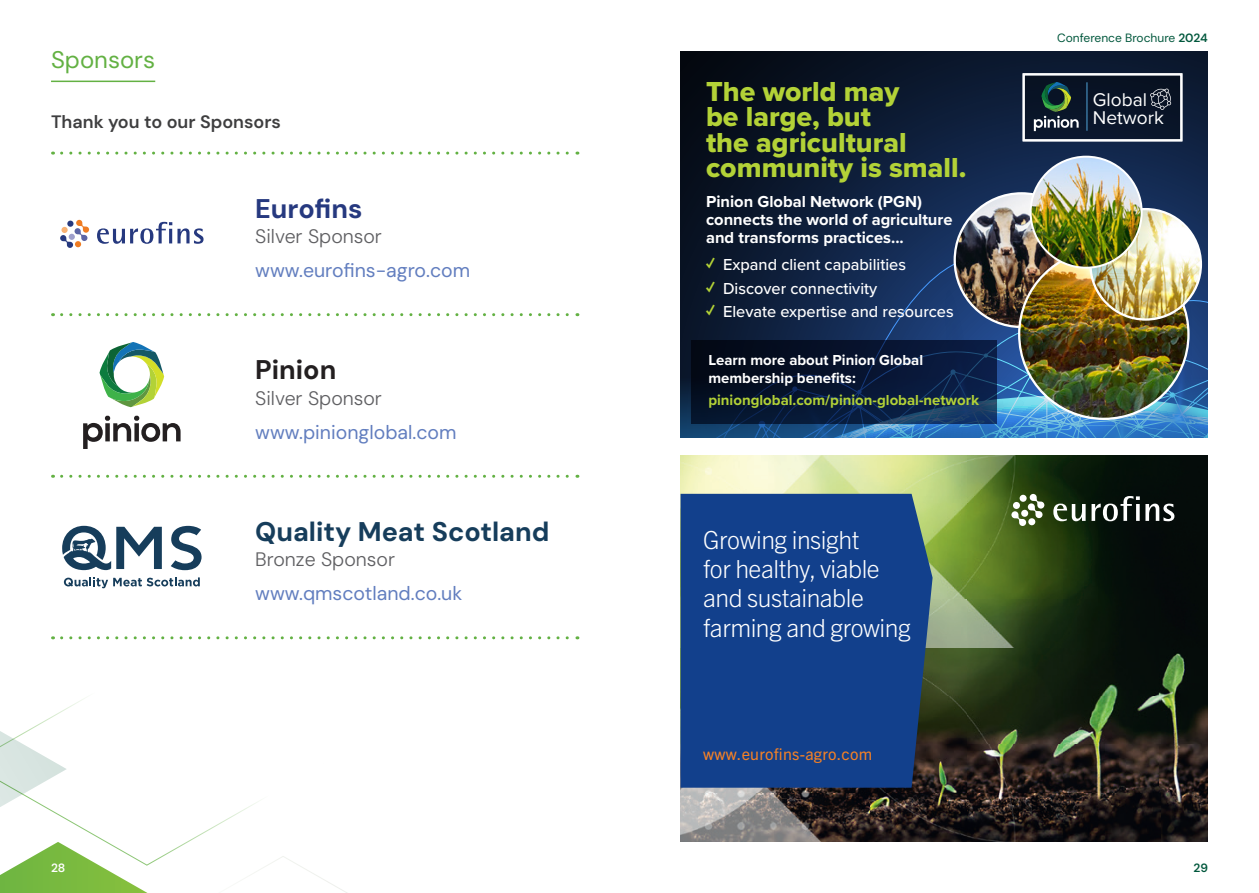
<style>
.page{position:relative;width:1259px;height:893px;background:#fff}
.page>*{position:absolute;margin:0;border:0;box-sizing:border-box;transform-origin:0 0}
.t1{font:28.5px/25.5px "Proxima Nova Extrabld";color:#b3d237}
.t2{font:700 27px "DM Sans";color:#163d5b}
.t3{font:700 27px "DM Sans";color:#26397f}
.t4{font:700 27px "DM Sans";color:#231f20}
.t5{font:300 24.9px/29.4px "Trade Gothic Next LT Pro";letter-spacing:-.02em;color:#fff}
.t6{font:24px "DM Sans";color:#63b143}
.t7{font:19.5px "DM Sans";color:#627ebf}
.t8{font:300 19.5px "DM Sans";color:#5f5f62}
.t9{font:19.05px/18.3px "Proxima Nova";color:#fff}
.t10{font:600 18px "DM Sans";color:#3e3e3f}
.t11{font:700 16.5px/18px "Proxima Nova";color:#fff}
.t12{font:500 16.5px "Proxima Nova";color:#fff}
.t13{font:16.2px "Trade Gothic Next LT Pro";letter-spacing:.015em;color:#f58125}
.t14{font:700 15px/18px "Proxima Nova";color:#fff}
.t15{font:700 15px "Proxima Nova";color:#b3d237}
.t16{font:12px "DM Sans";color:#01573c}
.t17{font:600 12px "DM Sans";color:#01573c}
.t18{font:600 12px "DM Sans";color:#fff}
.s1{font-weight:900;color:#b3d237}
.s2{font-weight:600}
</style>
<div class="page">
<hr style="left:51px;top:81px;width:104px;height:1px;background:#63b143">
<svg style="left:62px;top:152px;width:516px;height:3px"></svg>
<svg style="left:62px;top:313px;width:516px;height:3px"></svg>
<svg style="left:62px;top:475px;width:516px;height:3px"></svg>
<svg style="left:62px;top:636px;width:516px;height:3px"></svg>
<svg style="left:60px;top:220px;width:29px;height:28px"></svg>
<div style="left:61px;top:227px;width:7px;height:6px;background:#f8b274;border-radius:50%"></div>
<svg style="left:67px;top:220px;width:7px;height:7px"></svg>
<svg style="left:97px;top:222px;width:106px;height:22px"></svg>
<svg style="left:83px;top:415px;width:98px;height:34px"></svg>
<svg style="left:100px;top:342px;width:64px;height:65px"></svg>
<svg style="left:64px;top:577px;width:136px;height:11px"></svg>
<svg style="left:171px;top:526px;width:30px;height:44px"></svg>
<svg style="left:62px;top:526px;width:100px;height:44px"></svg>
<svg style="left:0;top:698px;width:347px;height:195px"></svg>
<svg style="left:680px;top:51px;width:528px;height:205px;background:#0e1c35"></svg>
<div style="left:1023px;top:74px;width:158px;height:66px;background:#091427"></div>
<svg style="left:1034px;top:82px;width:44px;height:49px"></svg>
<hr style="left:1086px;top:82px;width:1px;height:49px;background:#50a4d8">
<svg style="left:1150px;top:89px;width:21px;height:21px"></svg>
<div style="left:1022px;top:73px;width:160px;height:68px;border:2px solid #fff"></div>
<img style="left:954px;top:193px;width:134px;height:134px;border-radius:67px">
<img style="left:1090px;top:209px;width:111px;height:111px;border-radius:55px">
<img style="left:1030px;top:157px;width:111px;height:111px;border-radius:56px">
<img style="left:680px;top:256px;width:528px;height:182px">
<img style="left:680px;top:455px;width:528px;height:387px">
<svg style="left:680px;top:494px;width:252px;height:294px;background:#194589"></svg>
<svg style="left:1011px;top:494px;width:33px;height:32px"></svg>
<div style="left:1028px;top:518px;width:7px;height:7px;background:#fff;border-radius:50%"></div>
<div style="left:1013px;top:502px;width:7px;height:7px;background:#fff;border-radius:50%"></div>
<div style="left:1019px;top:495px;width:7px;height:7px;background:#fff;border-radius:50%"></div>
<svg style="left:1053px;top:504px;width:32px;height:17px"></svg>
<svg style="left:1091px;top:496px;width:48px;height:25px"></svg>
<svg style="left:1145px;top:504px;width:29px;height:17px"></svg>
<p class="t6" style="left:51px;top:45px;width:106px">Sponsors</p>
<p class="t10" style="left:51px;top:111px;width:231px">Thank you to our Sponsors</p>
<p class="t3" style="left:255px;top:191px;width:109px">Eurofins</p>
<p class="t8" style="left:255px;top:224px;width:128px">Silver Sponsor</p>
<p class="t7" style="left:255px;top:258px;width:216px">www.eurofins-agro.com</p>
<p class="t4" style="left:255px;top:353px;width:83px">Pinion</p>
<p class="t8" style="left:255px;top:386px;width:128px">Silver Sponsor</p>
<p class="t7" style="left:255px;top:420px;width:203px">www.pinionglobal.com</p>
<p class="t18" style="left:51px;top:860px;width:16px">28</p>
<p class="t2" style="left:255px;top:514px;width:296px">Quality Meat Scotland</p>
<p class="t8" style="left:255px;top:547px;width:141px">Bronze Sponsor</p>
<p class="t7" style="left:255px;top:581px;width:209px">www.qmscotland.co.uk</p>
<h1 class="t1" style="left:706px;top:78px;width:262px">The world may<br>be large, but<br>the agricultural community is small.</h1>
<p class="t11" style="left:706px;top:192px;width:248px">Pinion Global Network (PGN) connects the world of agriculture and transforms practices...</p>
<p class="t12" style="left:706px;top:253px;width:201px"><span class="s1">✓</span> Expand client capabilities</p>
<p class="t12" style="left:706px;top:276px;width:173px"><span class="s1">✓</span> Discover connectivity</p>
<p class="t12" style="left:706px;top:299px;width:249px"><span class="s1">✓</span> Elevate expertise and resources</p>
<p class="t14" style="left:708px;top:351px;width:216px">Learn more about Pinion Global membership benefits:</p>
<p class="t15" style="left:708px;top:388px;width:272px">pinionglobal.com/pinion-global-network</p>
<p class="t5" style="left:703px;top:523px;width:209px">Growing insight<br>for healthy, viable and sustainable farming and growing</p>
<p class="t13" style="left:703px;top:743px;width:170px">www.eurofins-agro.com</p>
<p class="t16" style="left:1057px;top:30px;width:152px">Conference Brochure <span class="s2">2024</span></p>
<p class="t9" style="left:1093px;top:90px;width:72px">Global<br>Network</p>
<p class="t17" style="left:1193px;top:860px;width:16px">29</p>
</div>
